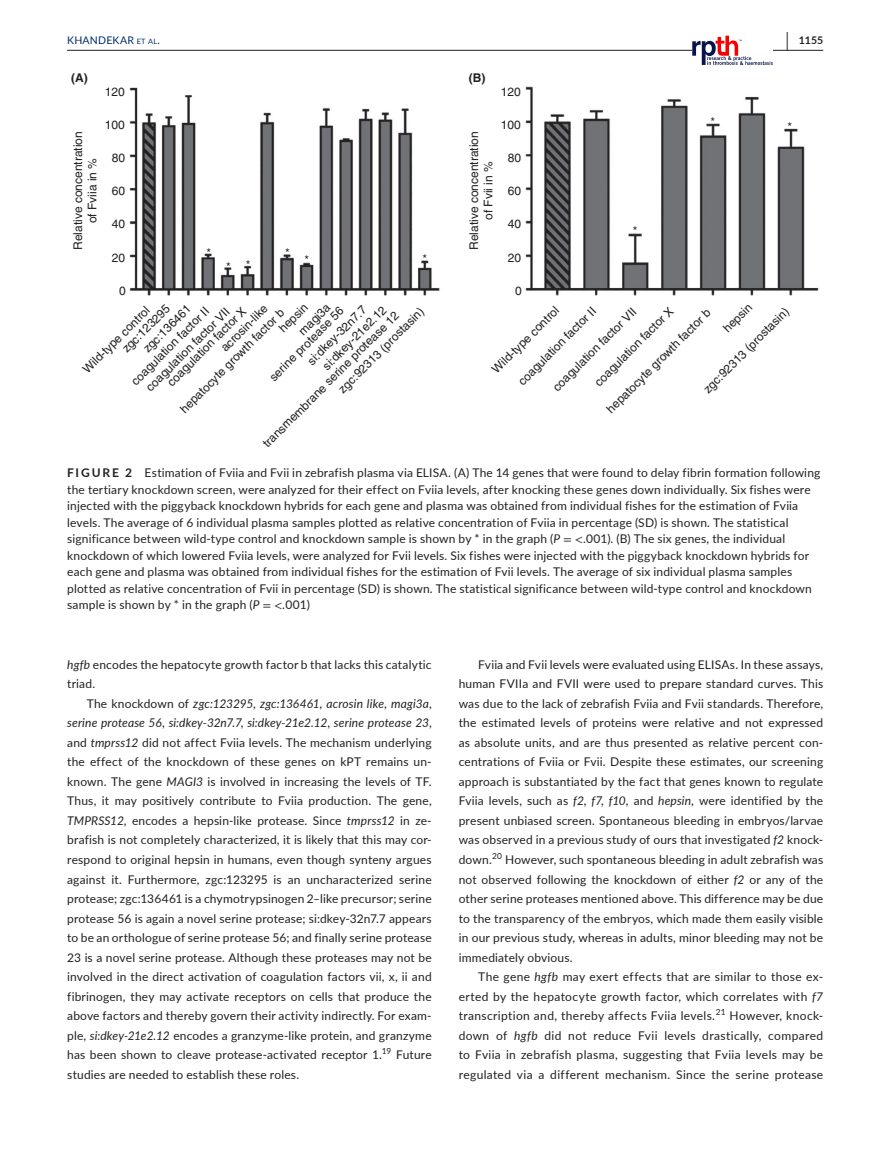
<style>
.page{position:relative;width:893px;height:1174px;background:#fff}
.page>*{position:absolute;margin:0;border:0;box-sizing:border-box;transform-origin:0 0}
.t1{font:700 19.5px "Lato";color:#231f20;scale:.48 1}
.t2{font:12px/19.5px "Lato";letter-spacing:.015em;color:#231f20;text-align:justify}
.t3{font:12px/14.4px "Helvetica";color:#231f20}
.t4{font:700 12px "Helvetica";color:#231f20}
.t5{font:10.5px "Lato";letter-spacing:.025em;color:#002c6b}
.t6{font:700 10.5px "Lato";color:#231f20}
.s1{font-size:7.35px}
.s2{font-weight:700}
.s3{font-style:italic}
.s4{font-family:"STIX"}
</style>
<div class="page">
<hr style="left:67px;top:50px;width:756px;height:1px;background:#231f20">
<svg style="left:692px;top:36px;width:81px;height:29px"></svg>
<img style="left:124px;top:86px;width:695px;height:210px">
<h1 class="t1" style="left:786px;top:25px;width:7px">|</h1>
<p class="t5" style="left:67px;top:33px;width:94px">KHANDEKAR <span class="s1">et al</span>.</p>
<p class="t6" style="left:799px;top:33px;width:26px">1155</p>
<p class="t4" style="left:71px;top:70px;width:18px">(A)</p>
<p class="t4" style="left:469px;top:70px;width:18px">(B)</p>
<p class="t3" style="left:105px;top:84px;width:22px">120</p>
<p class="t3" style="left:501px;top:84px;width:22px">120</p>
<p class="t3" style="left:71px;top:250px;width:120px;text-align:center;rotate:-90deg">Relative concentration of Fviia in %</p>
<p class="t3" style="left:105px;top:117px;width:22px">100</p>
<p class="t3" style="left:112px;top:151px;width:15px">80</p>
<p class="t3" style="left:112px;top:184px;width:15px">60</p>
<p class="t3" style="left:112px;top:217px;width:15px">40</p>
<p class="t3" style="left:112px;top:250px;width:15px">20</p>
<p class="t3" style="left:206px;top:245px;width:6px">*</p>
<p class="t3" style="left:226px;top:258px;width:26px">* *</p>
<p class="t3" style="left:285px;top:246px;width:6px">*</p>
<p class="t3" style="left:304px;top:252px;width:6px">*</p>
<p class="t3" style="left:423px;top:251px;width:6px">*</p>
<p class="t3" style="left:467px;top:250px;width:120px;text-align:center;rotate:-90deg">Relative concentration of Fvii in %</p>
<p class="t3" style="left:501px;top:117px;width:22px">100</p>
<p class="t3" style="left:508px;top:151px;width:15px">80</p>
<p class="t3" style="left:508px;top:184px;width:15px">60</p>
<p class="t3" style="left:508px;top:217px;width:15px">40</p>
<p class="t3" style="left:508px;top:250px;width:15px">20</p>
<p class="t3" style="left:633px;top:223px;width:6px">*</p>
<p class="t3" style="left:711px;top:115px;width:6px">*</p>
<p class="t3" style="left:788px;top:119px;width:6px">*</p>
<p class="t3" style="left:119px;top:283px;width:8px">0</p>
<p class="t3" style="left:80px;top:366px;width:91px;rotate:-45deg">Wild-type control</p>
<p class="t3" style="left:489px;top:366px;width:91px;rotate:-45deg">Wild-type control</p>
<p class="t3" style="left:515px;top:283px;width:8px">0</p>
<p class="t3" style="left:259px;top:366px;width:101px;line-height:11.6px;text-indent:53px;rotate:-45deg">magi3a serine protease 56</p>
<p class="t3" style="left:119px;top:345px;width:64px;rotate:-45deg">zgc:123295</p>
<p class="t3" style="left:276px;top:325px;width:37px;rotate:-45deg">hepsin</p>
<p class="t3" style="left:720px;top:325px;width:37px;rotate:-45deg">hepsin</p>
<p class="t3" style="left:309px;top:352px;width:86px;text-indent:-7px;rotate:-45deg">si:dkey-32n7.7 si:dkey-21e2.12</p>
<p class="t3" style="left:167px;top:395px;width:143px;text-indent:72px;rotate:-45deg">acrosin-like hepatocyte growth factor b</p>
<p class="t3" style="left:603px;top:406px;width:143px;rotate:-45deg">hepatocyte growth factor b</p>
<p class="t3" style="left:140px;top:345px;width:64px;rotate:-45deg">zgc:136461</p>
<p class="t3" style="left:164px;top:379px;width:108px;rotate:-45deg">coagulation factor X</p>
<p class="t3" style="left:591px;top:379px;width:108px;rotate:-45deg">coagulation factor X</p>
<p class="t3" style="left:128px;top:378px;width:106px;rotate:-45deg">coagulation factor II</p>
<p class="t3" style="left:515px;top:378px;width:106px;rotate:-45deg">coagulation factor II</p>
<p class="t3" style="left:335px;top:386px;width:117px;rotate:-45deg">zgc:92313 (prostasin)</p>
<p class="t3" style="left:700px;top:386px;width:117px;rotate:-45deg">zgc:92313 (prostasin)</p>
<p class="t3" style="left:143px;top:384px;width:114px;rotate:-45deg">coagulation factor VII</p>
<p class="t3" style="left:550px;top:384px;width:114px;rotate:-45deg">coagulation factor VII</p>
<p class="t3" style="left:260px;top:440px;width:188px;rotate:-45deg">transmembrane serine protease 12</p>
<p class="t2" style="left:67px;top:464px;width:755px;line-height:16.5px;text-align:left"><span class="s2">FIGURE 2</span> Estimation of Fviia and Fvii in zebrafish plasma via ELISA. (A) The 14 genes that were found to delay fibrin formation following the tertiary knockdown screen, were analyzed for their effect on Fviia levels, after knocking these genes down individually. Six fishes were injected with the piggyback knockdown hybrids for each gene and plasma was obtained from individual fishes for the estimation of Fviia levels. The average of 6 individual plasma samples plotted as relative concentration of Fviia in percentage (SD) is shown. The statistical significance between wild-type control and knockdown sample is shown by * in the graph (<span class="s3">P</span> <span class="s4">= &lt;</span>.001). (B) The six genes, the individual knockdown of which lowered Fviia levels, were analyzed for Fvii levels. Six fishes were injected with the piggyback knockdown hybrids for each gene and plasma was obtained from individual fishes for the estimation of Fvii levels. The average of six individual plasma samples plotted as relative concentration of Fvii in percentage (SD) is shown. The statistical significance between wild-type control and knockdown sample is shown by * in the graph (<span class="s3">P</span> <span class="s4">= &lt;</span>.001)</p>
<p class="t2" style="left:67px;top:654px;width:366px"><span class="s3">hgfb</span> encodes the hepatocyte growth factor b that lacks this catalytic triad.</p>
<p class="t2" style="left:67px;top:693px;width:366px;text-indent:19px">The knockdown of <span class="s3">zgc:123295, zgc:136461</span>, <span class="s3">acrosin like</span>, <span class="s3">magi3a</span>, <span class="s3">serine protease 56</span>, <span class="s3">si:dkey-32n7.7, si:dkey-21e2.12</span>, <span class="s3">serine protease 23</span>, and <span class="s3">tmprss12</span> did not affect Fviia levels. The mechanism underlying the effect of the knockdown of these genes on kPT remains un&shy;known. The gene <span class="s3">MAGI3</span> is involved in increasing the levels of TF.<br>Thus, it may positively contribute to Fviia production. The gene, <span class="s3">TMPRSS12</span>, encodes a hepsin-like protease. Since <span class="s3">tmprss12</span> in ze&shy;brafish is not completely characterized, it is likely that this may cor&shy;respond to original hepsin in humans, even though synteny argues against it. Furthermore, zgc:123295 is an uncharacterized serine protease; zgc:136461 is a chymotrypsinogen 2–like precursor; serine protease 56 is again a novel serine protease; si:dkey-32n7.7 appears to be an orthologue of serine protease 56; and finally serine protease 23 is a novel serine protease. Although these proteases may not be involved in the direct activation of coagulation factors vii, x, ii and fibrinogen, they may activate receptors on cells that produce the above factors and thereby govern their activity indirectly. For exam&shy;ple, <span class="s3">si:dkey-21e2.12</span> encodes a granzyme-like protein, and granzyme has been shown to cleave protease-activated receptor 1.<sup>19</sup> Future studies are needed to establish these roles.</p>
<p class="t2" style="left:459px;top:654px;width:366px;text-indent:20px">Fviia and Fvii levels were evaluated using ELISAs. In these assays, human FVIIa and FVII were used to prepare standard curves. This was due to the lack of zebrafish Fviia and Fvii standards. Therefore, the estimated levels of proteins were relative and not expressed as absolute units, and are thus presented as relative percent con&shy;centrations of Fviia or Fvii. Despite these estimates, our screening approach is substantiated by the fact that genes known to regulate Fviia levels, such as <span class="s3">f2, f7, f10,</span> and <span class="s3">hepsin</span>, were identified by the present unbiased screen. Spontaneous bleeding in embryos/larvae was observed in a previous study of ours that investigated <span class="s3">f2</span> knock&shy;down.<sup>20</sup> However, such spontaneous bleeding in adult zebrafish was not observed following the knockdown of either <span class="s3">f2</span> or any of the other serine proteases mentioned above. This difference may be due to the transparency of the embryos, which made them easily visible in our previous study, whereas in adults, minor bleeding may not be immediately obvious.</p>
<p class="t2" style="left:459px;top:966px;width:366px;text-indent:20px">The gene <span class="s3">hgfb</span> may exert effects that are similar to those ex&shy;erted by the hepatocyte growth factor, which correlates with <span class="s3">f7 </span>transcription and, thereby affects Fviia levels.<sup>21</sup> However, knock&shy;down of <span class="s3">hgfb</span> did not reduce Fvii levels drastically, compared to Fviia in zebrafish plasma, suggesting that Fviia levels may be regulated via a different mechanism. Since the serine protease</p>
</div>
